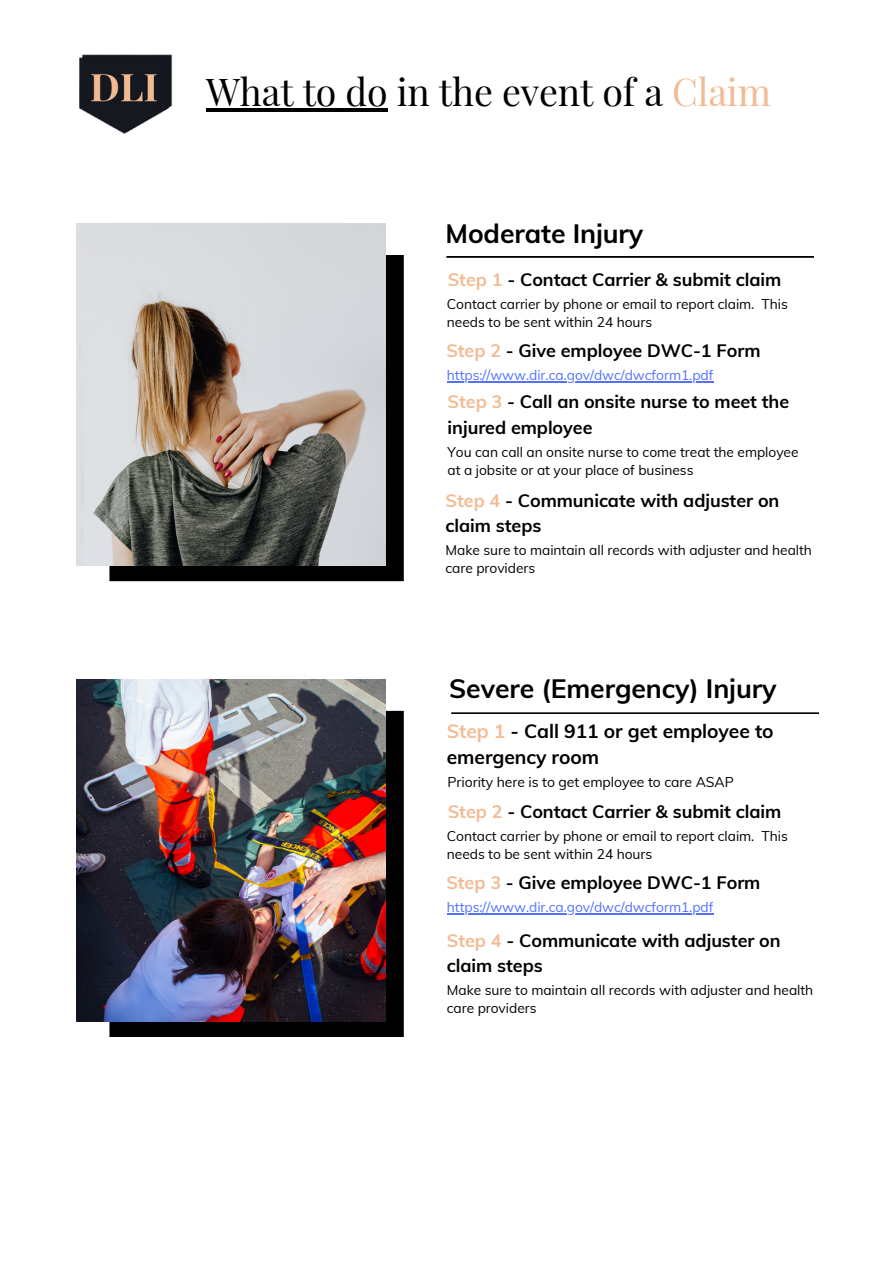
<style>
.page{position:relative;width:895px;height:1284px;background:#fff}
.page>*{position:absolute;margin:0;border:0;box-sizing:border-box;transform-origin:0 0}
.t1{font:37.5px "Playfair Display";letter-spacing:-.005em;color:#000}
.t2{font:700 26.55px "Muli";letter-spacing:-.005em;color:#000}
.t3{font:700 19.2px/25.8px "Muli";letter-spacing:-.005em;color:#000}
.t4{font:700 18px/25px "Muli";letter-spacing:-.005em;color:#000}
.t5{font:13.95px "Muli";letter-spacing:-.005em;color:#000}
.t6{font:13.8px/18.1px "Muli";letter-spacing:-.005em;color:#000}
.t7{font:13.8px "Muli";letter-spacing:-.005em;color:#5271ff}
.s1{color:#f3bb93}
</style>
<div class="page">
<img style="left:79px;top:54px;width:94px;height:80px">
<div style="left:109px;top:255px;width:295px;height:326px;background:#000"></div>
<img style="left:77px;top:223px;width:308px;height:343px">
<svg style="left:446px;top:256px;width:368px;height:2px"></svg>
<svg style="left:109px;top:711px;width:295px;height:326px;background:#070405"></svg>
<img style="left:77px;top:679px;width:308px;height:342px">
<svg style="left:451px;top:712px;width:367px;height:2px"></svg>
<hr style="left:206px;top:109px;width:181px;height:3px;background:#000">
<hr style="left:447px;top:381px;width:266px;height:1px;background:#5271ff">
<hr style="left:447px;top:913px;width:266px;height:1px;background:#5271ff">
<p class="t1" style="left:206px;top:66px;width:566px">What to do in the event of a <span class="s1">Claim</span></p>
<h4 class="t2" style="left:445px;top:216px;width:199px">Moderate Injury</h4>
<p class="t4" style="left:447px;top:266px;width:335px"><span class="s1">Step 1</span> - Contact Carrier &amp; submit claim</p>
<h3 class="t6" style="left:447px;top:295px;width:342px">Contact carrier by phone or email to report claim. This needs to be sent within 24 hours</h3>
<p class="t4" style="left:446px;top:337px;width:315px"><span class="s1">Step 2</span> - Give employee DWC-1 Form</p>
<h4 class="t7" style="left:447px;top:366px;width:268px">https://www.dir.ca.gov/dwc/dwcform1.pdf</h4>
<p class="t4" style="left:447px;top:389px;width:343px"><span class="s1">Step 3</span> - Call an onsite nurse to meet the injured employee</p>
<h4 class="t6" style="left:447px;top:443px;width:352px">You can call an onsite nurse to come treat the employee at a jobsite or at your place of business</h4>
<h4 class="t4" style="left:445px;top:487px;width:335px"><span class="s1">Step 4</span> - Communicate with adjuster on claim steps</h4>
<h2 class="t6" style="left:445px;top:541px;width:368px">Make sure to maintain all records with adjuster and health care providers</h2>
<p class="t2" style="left:449px;top:671px;width:329px">Severe (Emergency) Injury</p>
<p class="t3" style="left:447px;top:718px;width:328px"><span class="s1">Step 1</span> - Call 911 or get employee to emergency room</p>
<h5 class="t5" style="left:447px;top:773px;width:288px">Priority here is to get employee to care ASAP</h5>
<p class="t4" style="left:447px;top:798px;width:335px"><span class="s1">Step 2</span> - Contact Carrier &amp; submit claim</p>
<h4 class="t6" style="left:447px;top:827px;width:342px">Contact carrier by phone or email to report claim. This needs to be sent within 24 hours</h4>
<h4 class="t4" style="left:446px;top:869px;width:315px"><span class="s1">Step 3</span> - Give employee DWC-1 Form</h4>
<h5 class="t7" style="left:447px;top:898px;width:268px">https://www.dir.ca.gov/dwc/dwcform1.pdf</h5>
<h4 class="t4" style="left:447px;top:927px;width:335px"><span class="s1">Step 4</span> - Communicate with adjuster on claim steps</h4>
<p class="t6" style="left:447px;top:981px;width:368px">Make sure to maintain all records with adjuster and health care providers</p>
</div>
